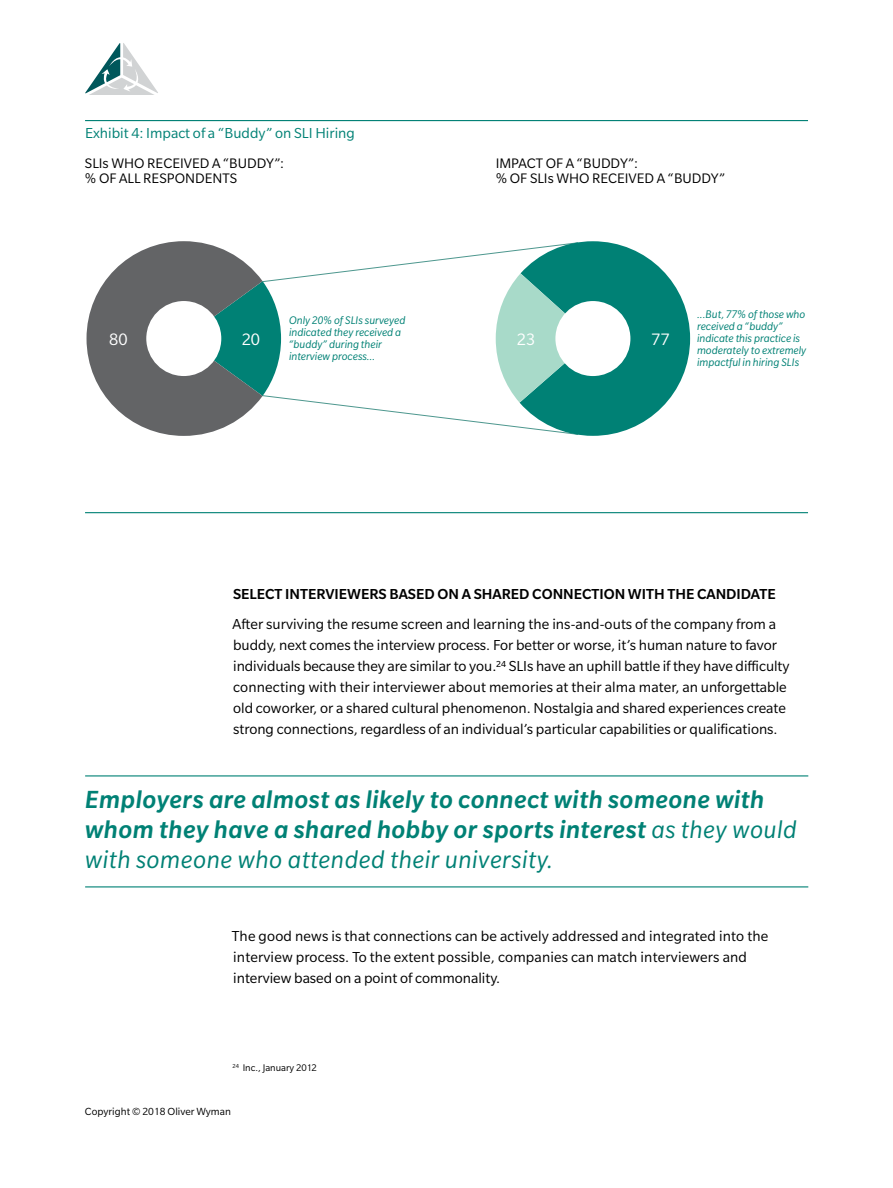
<style>
.page{position:relative;width:893px;height:1188px;background:#fff}
.page>*{position:absolute;margin:0;border:0;box-sizing:border-box;transform-origin:0 0}
.t1{font:italic 500 27px/30px "Slate Pro";letter-spacing:.02em;color:#008175}
.t2{font:18px "Slate Pro";color:#fff}
.t3{font:15.75px/21px "Slate Pro";color:#000}
.t4{font:500 15.75px "Slate Pro";color:#000}
.t5{font:15.75px "Slate Pro";color:#008175}
.t6{font:15px/15px "Slate Pro";color:#000}
.t7{font:italic 12px/12px "Slate Pro";color:#008175}
.t8{font:11.25px "Slate Pro";color:#000}
.t9{font:10.5px "Slate Pro";color:#000}
.s1{font-weight:400}
</style>
<div class="page">
<hr style="left:85px;top:120px;width:723px;height:1px;background:#008175">
<hr style="left:85px;top:512px;width:723px;height:1px;background:#008175">
<svg style="left:87px;top:241px;width:603px;height:195px"></svg>
<div style="left:555px;top:301px;width:75px;height:75px;background:#fff;border-radius:50%"></div>
<hr style="left:85px;top:775px;width:723px;height:1px;background:#008175">
<hr style="left:85px;top:886px;width:723px;height:1px;background:#008175">
<svg style="left:85px;top:43px;width:73px;height:52px"></svg>
<p class="t5" style="left:85px;top:124px;width:271px">Exhibit 4: Impact of a “Buddy” on SLI Hiring</p>
<p class="t6" style="left:85px;top:155px;width:201px">SLIs WHO RECEIVED A “BUDDY”: % OF ALL RESPONDENTS</p>
<p class="t6" style="left:496px;top:155px;width:231px">IMPACT OF A “BUDDY”:<br>% OF SLIs WHO RECEIVED A “BUDDY”</p>
<p class="t7" style="left:289px;top:315px;width:118px">Only 20% of SLIs surveyed indicated they received a “buddy” during their interview process…</p>
<p class="t7" style="left:697px;top:308px;width:111px">...But, 77% of those who received a “buddy” indicate this practice is moderately to extremely impactful in hiring SLIs</p>
<p class="t2" style="left:109px;top:330px;width:20px">80</p>
<p class="t2" style="left:242px;top:330px;width:20px">20</p>
<p class="t2" style="left:517px;top:330px;width:20px">23</p>
<p class="t2" style="left:651px;top:330px;width:20px">77</p>
<p class="t4" style="left:233px;top:586px;width:544px">SELECT INTERVIEWERS BASED ON A SHARED CONNECTION WITH THE CANDIDATE</p>
<p class="t3" style="left:232px;top:614px;width:558px">After surviving the resume screen and learning the ins-and-outs of the company from a buddy, next comes the interview process. For better or worse, it’s human nature to favor individuals because they are similar to you.<sup>24</sup> SLIs have an uphill battle if they have difficulty connecting with their interviewer about memories at their alma mater, an unforgettable old coworker, or a shared cultural phenomenon. Nostalgia and shared experiences create strong connections, regardless of an individual’s particular capabilities or qualifications.</p>
<h1 class="t1" style="left:85px;top:784px;width:713px">Employers are almost as likely to connect with someone with whom they have a shared hobby or sports interest <span class="s1">as they would with someone who attended their university.</span></h1>
<p class="t3" style="left:232px;top:926px;width:538px">The good news is that connections can be actively addressed and integrated into the interview process. To the extent possible, companies can match interviewers and interview based on a point of commonality.</p>
<p class="t9" style="left:233px;top:1062px;width:86px"><sup>24</sup> Inc., January 2012</p>
<p class="t8" style="left:85px;top:1105px;width:147px">Copyright © 2018 Oliver Wyman</p>
</div>
